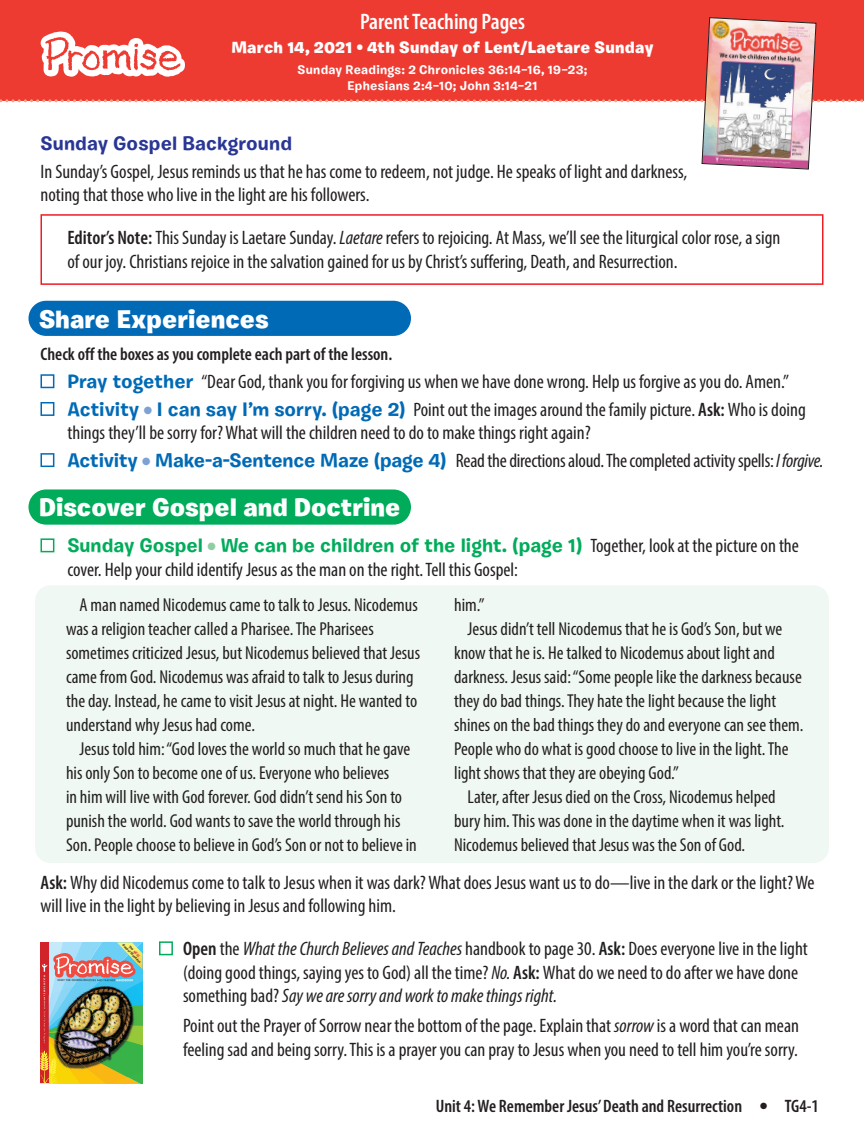
<style>
.page{position:relative;width:864px;height:1134px;background:#fff}
.page>*{position:absolute;margin:0;border:0;box-sizing:border-box;transform-origin:0 0}
.t1{font:900 25.5px "Burbank Small";color:#fff}
.t2{font:600 condensed 22.5px "Myriad Pro";color:#fff}
.t3{font:condensed 19.5px/23.4px "Myriad Pro";color:#231f20}
.t4{font:700 19.5px "Burbank Small";color:#00ac5a}
.t5{font:700 19.5px "Burbank Small";letter-spacing:.005em;color:#293695}
.t6{font:condensed 18.75px/24px "Myriad Pro";color:#231f20}
.t7{font:600 condensed 18px "Myriad Pro";color:#231f20}
.t8{font:900 16.5px "Burbank Small";letter-spacing:.01em;color:#fff}
.t9{font:700 12.6px/16.5px "Burbank Small";letter-spacing:.02em;color:#fff;text-align:center}
.t10{font:italic 700 3.45px/3.6px "Burbank Small";color:#231f20;text-align:center}
.s1{font-weight:600}
.s2{font-style:italic}
.s3{font-family:"Burbank Small";font-weight:700;font-stretch:normal;color:#016ab6}
.s4{color:#7da1d4}
.s5{color:#8fcea5}
.s6{font-family:"Myriad Pro";font-weight:400;font-stretch:condensed;color:#231f20}
.s7{font-style:normal}
.s8{font-style:normal;color:#d1232a}
</style>
<div class="page">
<div style="left:0;top:0;width:864px;height:101px;background:#ee3b32"></div>
<svg style="left:0;top:17px;width:864px;height:153px"></svg>
<div style="left:35px;top:585px;width:794px;height:278px;background:#eff8f2;border-radius:15px"></div>
<div style="left:40px;top:374px;width:14px;height:14px;background:#fff;border:2px solid #016ab6"></div>
<div style="left:40px;top:402px;width:14px;height:14px;background:#fff;border:2px solid #016ab6"></div>
<div style="left:40px;top:453px;width:14px;height:14px;background:#fff;border:2px solid #016ab6"></div>
<div style="left:40px;top:538px;width:14px;height:14px;background:#fff;border:2px solid #00ac5a"></div>
<div style="left:159px;top:941px;width:14px;height:14px;background:#fff;border:2px solid #00ac5a"></div>
<div style="left:28px;top:301px;width:383px;height:35px;background:#016ab6;border-radius:18px"></div>
<div style="left:28px;top:489px;width:383px;height:36px;background:#00ac5a;border-radius:18px"></div>
<div style="left:40px;top:214px;width:784px;height:71px;border:2px solid #ee1c24"></div>
<img style="left:40px;top:942px;width:102px;height:141px">
<p class="t2" style="left:360px;top:8px;width:167px">Parent Teaching Pages</p>
<p class="t8" style="left:231px;top:37px;width:424px">March 14, 2021 • 4th Sunday of Lent/Laetare Sunday</p>
<p class="t9" style="left:298px;top:61px;width:291px">Sunday Readings: 2 Chronicles 36:14–16, 19–23;<br>Ephesians 2:4–10; John 3:14–21</p>
<p class="t5" style="left:40px;top:131px;width:253px">Sunday Gospel Background</p>
<p class="t3" style="left:40px;top:159px;width:648px">In Sunday’s Gospel, Jesus reminds us that he has come to redeem, not judge. He speaks of light and darkness, noting that those who live in the light are his followers.</p>
<p class="t3" style="left:68px;top:226px;width:715px"><span class="s1">Editor’s Note:</span> This Sunday is Laetare Sunday. <span class="s2">Laetare</span> refers to rejoicing. At Mass, we’ll see the liturgical color rose, a sign of our joy. Christians rejoice in the salvation gained for us by Christ’s suffering, Death, and Resurrection.</p>
<h1 class="t1" style="left:39px;top:303px;width:231px">Share Experiences</h1>
<p class="t7" style="left:40px;top:343px;width:353px">Check off the boxes as you complete each part of the lesson.</p>
<p class="t3" style="left:68px;top:368px;width:740px;line-height:27.8px"><span class="s3">Pray together</span> “Dear God, thank you for forgiving us when we have done wrong. Help us forgive as you do. Amen.”<br><span class="s3">Activity</span> <span class="s4">●</span> <span class="s3">I can say I’m sorry. (page 2)</span> Point out the images around the family picture. <span class="s1">Ask:</span> Who is doing</p>
<p class="t3" style="left:67px;top:419px;width:758px;line-height:27.8px">things they’ll be sorry for? What will the children need to do to make things right again?<br><span class="s3">Activity</span> <span class="s4">●</span> <span class="s3">Make-a-Sentence Maze (page 4)</span> Read the directions aloud. The completed activity spells: <span class="s2">I forgive.</span></p>
<h1 class="t1" style="left:39px;top:492px;width:363px">Discover Gospel and Doctrine</h1>
<p class="t4" style="left:68px;top:534px;width:733px">Sunday Gospel <span class="s5">●</span> We can be children of the light. (page 1) <span class="s6">Together, look at the picture on the</span></p>
<p class="t3" style="left:68px;top:557px;width:452px">cover. Help your child identify Jesus as the man on the right. Tell this Gospel:</p>
<p class="t6" style="left:66px;top:592px;width:356px;text-indent:14px">A man named Nicodemus came to talk to Jesus. Nicodemus was a religion teacher called a Pharisee. The Pharisees sometimes criticized Jesus, but Nicodemus believed that Jesus came from God. Nicodemus was afraid to talk to Jesus during the day. Instead, he came to visit Jesus at night. He wanted to understand why Jesus had come.</p>
<p class="t6" style="left:66px;top:736px;width:352px;text-indent:14px">Jesus told him: “God loves the world so much that he gave his only Son to become one of us. Everyone who believes<br>in him will live with God forever. God didn’t send his Son to punish the world. God wants to save the world through his Son. People choose to believe in God’s Son or not to believe in</p>
<p class="t6" style="left:454px;top:592px;width:32px">him.”</p>
<p class="t6" style="left:468px;top:616px;width:316px">Jesus didn’t tell Nicodemus that he is God’s Son, but we</p>
<p class="t6" style="left:454px;top:640px;width:322px">know that he is. He talked to Nicodemus about light and</p>
<p class="t6" style="left:454px;top:664px;width:349px">darkness. Jesus said: “Some people like the darkness because</p>
<p class="t6" style="left:454px;top:688px;width:324px">they do bad things. They hate the light because the light</p>
<p class="t6" style="left:454px;top:712px;width:351px">shines on the bad things they do and everyone can see them.</p>
<p class="t6" style="left:454px;top:736px;width:336px">People who do what is good choose to live in the light. The</p>
<p class="t6" style="left:454px;top:760px;width:226px">light shows that they are obeying God.”</p>
<p class="t6" style="left:468px;top:784px;width:310px">Later, after Jesus died on the Cross, Nicodemus helped</p>
<p class="t6" style="left:454px;top:808px;width:332px">bury him. This was done in the daytime when it was light.</p>
<p class="t6" style="left:454px;top:832px;width:293px">Nicodemus believed that Jesus was the Son of God.</p>
<p class="t3" style="left:40px;top:871px;width:776px"><span class="s1">Ask:</span> Why did Nicodemus come to talk to Jesus when it was dark? What does Jesus want us to do—live in the dark or the light? We will live in the light by believing in Jesus and following him.</p>
<p class="t3" style="left:183px;top:937px;width:626px"><span class="s1">Open</span> the <span class="s2">What the Church Believes and Teaches</span> handbook to page 30. <span class="s1">Ask:</span> Does everyone live in the light (doing good things, saying yes to God) all the time? <span class="s2">No.</span> <span class="s1">Ask:</span> What do we need to do after we have done something bad? <span class="s2">Say we are sorry and work to make things right.</span></p>
<p class="t3" style="left:183px;top:1014px;width:618px">Point out the Prayer of Sorrow near the bottom of the page. Explain that <span class="s2">sorrow</span> is a word that can mean feeling sad and being sorry. This is a prayer you can pray to Jesus when you need to tell him you’re sorry.</p>
<p class="t10" style="left:127px;top:940px;width:27px;rotate:47deg"><span class="s7">The</span> <span class="s8">NEW<br></span>Gospel Weeklies</p>
<p class="t7" style="left:436px;top:1094px;width:385px">Unit 4: We Remember Jesus’ Death and Resurrection ● TG4-1</p>
</div>
